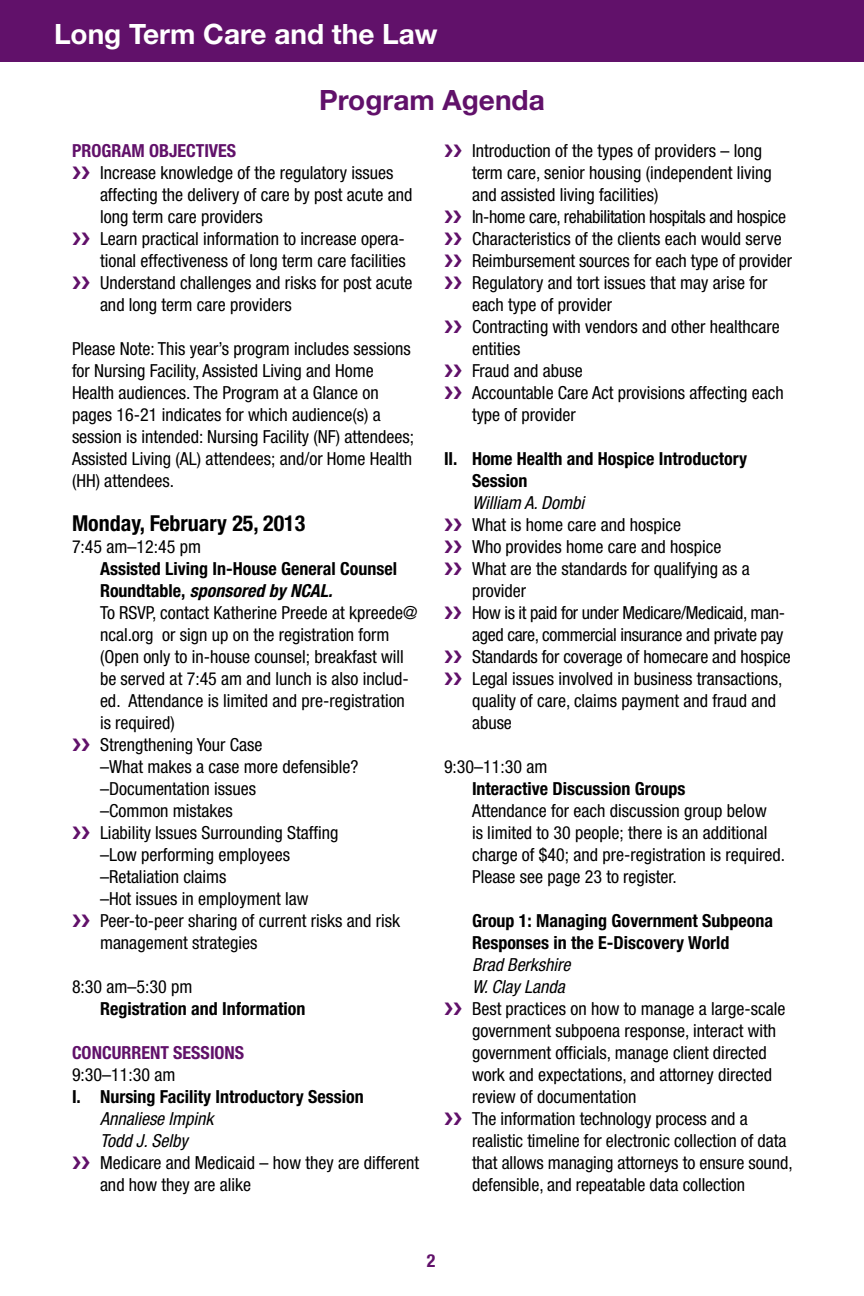
<style>
.page{position:relative;width:864px;height:1296px;background:#fff}
.page>*{position:absolute;margin:0;border:0;box-sizing:border-box;transform-origin:0 0}
.t1{font:700 28px "Helvetica Neue LT Std";color:#fff}
.t2{font:700 28px "Helvetica Neue LT Std";color:#61116a}
.t3{font:700 condensed 22px "Helvetica Neue LT Std";color:#000}
.t4{font:condensed 18px/22px "Helvetica Neue LT Std";color:#000}
.t5{font:700 condensed 18px/22px "Helvetica Neue LT Std";color:#000}
.t6{font:condensed 18px "Helvetica Neue LT Std";letter-spacing:-.02em;color:#000}
.t7{font:italic condensed 18px "Helvetica Neue LT Std";color:#000}
.t8{font:700 condensed 18px "Helvetica Neue LT Std";color:#61116a}
.t9{font:italic 700 condensed 18px "Helvetica Neue LT Std";color:#000}
.s1{color:#61116a}
.s2{font-style:normal}
</style>
<div class="page">
<div style="left:0;top:0;width:864px;height:62px;background:#61116a"></div>
<h1 class="t1" style="left:54px;top:16px;width:385px">Long Term Care and the Law</h1>
<h1 class="t2" style="left:319px;top:83px;width:227px">Program Agenda</h1>
<p class="t8" style="left:72px;top:140px;width:21px">Program</p>
<p class="t8" style="left:149px;top:140px;width:89px">Objectives</p>
<p class="t4" style="left:72px;top:161px;width:323px"><span class="s1">❯❯</span> Increase knowledge of the regulatory issues</p>
<p class="t4" style="left:100px;top:183px;width:314px">affecting the delivery of care by post acute and</p>
<p class="t4" style="left:100px;top:205px;width:164px">long term care providers</p>
<p class="t4" style="left:72px;top:227px;width:334px"><span class="s1">❯❯</span> Learn practical information to increase opera-</p>
<p class="t4" style="left:100px;top:249px;width:307px">tional effectiveness of long term care facilities</p>
<p class="t4" style="left:72px;top:271px;width:342px"><span class="s1">❯❯</span> Understand challenges and risks for post acute</p>
<p class="t4" style="left:100px;top:293px;width:193px">and long term care providers</p>
<p class="t4" style="left:72px;top:337px;width:344px">Please Note: This year’s program includes sessions for Nursing Facility, Assisted Living and Home Health audiences. The Program at a Glance on pages 16-21 indicates for which audience(s) a session is intended: Nursing Facility (NF) attendees; Assisted Living (AL) attendees; and/or Home Health (HH) attendees.</p>
<p class="t3" style="left:72px;top:510px;width:235px">Monday, February 25, 2013</p>
<p class="t4" style="left:72px;top:535px;width:131px">7:45 am–12:45 pm</p>
<p class="t5" style="left:100px;top:557px;width:299px">Assisted Living In-House General Counsel</p>
<p class="t9" style="left:100px;top:580px;width:234px"><span class="s2">Roundtable,</span> sponsored by NCAL.</p>
<p class="t4" style="left:100px;top:601px;width:319px">To RSVP, contact Katherine Preede at kpreede@</p>
<p class="t4" style="left:100px;top:623px;width:291px">ncal.org or sign up on the registration form</p>
<p class="t4" style="left:100px;top:645px;width:305px">(Open only to in-house counsel; breakfast will</p>
<p class="t4" style="left:100px;top:667px;width:310px">be served at 7:45 am and lunch is also includ-</p>
<p class="t4" style="left:100px;top:689px;width:306px">ed. Attendance is limited and pre-registration</p>
<p class="t4" style="left:100px;top:711px;width:76px">is required)</p>
<p class="t4" style="left:72px;top:733px;width:192px"><span class="s1">❯❯</span> Strengthening Your Case</p>
<p class="t4" style="left:100px;top:755px;width:260px">–What makes a case more defensible?</p>
<p class="t4" style="left:100px;top:777px;width:158px">–Documentation issues</p>
<p class="t4" style="left:100px;top:799px;width:134px">–Common mistakes</p>
<p class="t4" style="left:72px;top:821px;width:268px"><span class="s1">❯❯</span> Liability Issues Surrounding Staffing</p>
<p class="t4" style="left:100px;top:843px;width:192px">–Low performing employees</p>
<p class="t4" style="left:100px;top:865px;width:128px">–Retaliation claims</p>
<p class="t4" style="left:100px;top:887px;width:210px">–Hot issues in employment law</p>
<p class="t4" style="left:72px;top:909px;width:330px"><span class="s1">❯❯</span> Peer-to-peer sharing of current risks and risk</p>
<p class="t4" style="left:100px;top:931px;width:159px">management strategies</p>
<p class="t4" style="left:72px;top:975px;width:122px">8:30 am–5:30 pm</p>
<p class="t5" style="left:100px;top:997px;width:207px">Registration and Information</p>
<p class="t8" style="left:72px;top:1041px;width:173px">CONCURRENT SESSIONS</p>
<p class="t4" style="left:72px;top:1063px;width:105px">9:30–11:30 am</p>
<p class="t5" style="left:72px;top:1085px;width:293px">I. Nursing Facility Introductory Session</p>
<p class="t7" style="left:100px;top:1108px;width:115px">Annaliese Impink</p>
<p class="t7" style="left:100px;top:1130px;width:89px">Todd J. Selby</p>
<p class="t4" style="left:72px;top:1151px;width:349px"><span class="s1">❯❯</span> Medicare and Medicaid – how they are different</p>
<p class="t4" style="left:100px;top:1173px;width:153px">and how they are alike</p>
<p class="t4" style="left:444px;top:139px;width:320px"><span class="s1">❯❯</span> Introduction of the types of providers – long</p>
<p class="t4" style="left:472px;top:161px;width:301px">term care, senior housing (independent living</p>
<p class="t4" style="left:472px;top:183px;width:188px">and assisted living facilities)</p>
<p class="t6" style="left:444px;top:206px;width:344px"><span class="s1">❯❯</span> In-home care, rehabilitation hospitals and hospice</p>
<p class="t4" style="left:444px;top:227px;width:339px"><span class="s1">❯❯</span> Characteristics of the clients each would serve</p>
<p class="t4" style="left:444px;top:249px;width:350px"><span class="s1">❯❯</span> Reimbursement sources for each type of provider</p>
<p class="t4" style="left:444px;top:271px;width:325px"><span class="s1">❯❯</span> Regulatory and tort issues that may arise for</p>
<p class="t4" style="left:472px;top:293px;width:142px">each type of provider</p>
<p class="t4" style="left:444px;top:315px;width:337px"><span class="s1">❯❯</span> Contracting with vendors and other healthcare</p>
<p class="t4" style="left:472px;top:337px;width:50px">entities</p>
<p class="t4" style="left:444px;top:359px;width:140px"><span class="s1">❯❯</span> Fraud and abuse</p>
<p class="t4" style="left:444px;top:381px;width:341px"><span class="s1">❯❯</span> Accountable Care Act provisions affecting each</p>
<p class="t4" style="left:472px;top:403px;width:105px">type of provider</p>
<p class="t5" style="left:472px;top:447px;width:277px;text-indent:-28px">II . Home Health and Hospice Introductory<br>Session</p>
<p class="t7" style="left:472px;top:492px;width:114px">William A. Dombi</p>
<p class="t4" style="left:444px;top:513px;width:239px"><span class="s1">❯❯</span> What is home care and hospice</p>
<p class="t4" style="left:444px;top:535px;width:279px"><span class="s1">❯❯</span> Who provides home care and hospice</p>
<p class="t4" style="left:444px;top:557px;width:307px"><span class="s1">❯❯</span> What are the standards for qualifying as a</p>
<p class="t4" style="left:472px;top:579px;width:56px">provider</p>
<p class="t6" style="left:444px;top:602px;width:343px"><span class="s1">❯❯</span> How is it paid for under Medicare/Medicaid, man-</p>
<p class="t6" style="left:472px;top:624px;width:313px">aged care, commercial insurance and private pay</p>
<p class="t4" style="left:444px;top:645px;width:348px"><span class="s1">❯❯</span> Standards for coverage of homecare and hospice</p>
<p class="t4" style="left:444px;top:667px;width:340px"><span class="s1">❯❯</span> Legal issues involved in business transactions,</p>
<p class="t4" style="left:472px;top:689px;width:306px">quality of care, claims payment and fraud and</p>
<p class="t4" style="left:472px;top:711px;width:41px">abuse</p>
<p class="t4" style="left:444px;top:755px;width:105px">9:30–11:30 am</p>
<p class="t5" style="left:444px;top:777px;width:243px">I nteractive Discussion Groups</p>
<p class="t4" style="left:472px;top:799px;width:315px">Attendance for each discussion group below<br>is limited to 30 people; there is an additional charge of $40; and pre-registration is required.<br>Please see page 23 to register.</p>
<p class="t5" style="left:472px;top:909px;width:303px">Group 1: Managing Government Subpeona<br>Responses in the E-Discovery World</p>
<p class="t7" style="left:472px;top:954px;width:100px">Brad Berkshire</p>
<p class="t7" style="left:472px;top:976px;width:94px">W. Clay Landa</p>
<p class="t4" style="left:444px;top:997px;width:343px"><span class="s1">❯❯</span> Best practices on how to manage a large-scale</p>
<p class="t4" style="left:472px;top:1019px;width:306px">government subpoena response, interact with</p>
<p class="t4" style="left:472px;top:1041px;width:296px">government officials, manage client directed</p>
<p class="t4" style="left:472px;top:1063px;width:302px">work and expectations, and attorney directed</p>
<p class="t4" style="left:472px;top:1085px;width:166px">review of documentation</p>
<p class="t4" style="left:444px;top:1107px;width:305px"><span class="s1">❯❯</span> The information technology process and a</p>
<p class="t4" style="left:472px;top:1129px;width:316px">realistic timeline for electronic collection of data</p>
<p class="t4" style="left:472px;top:1151px;width:322px">that allows managing attorneys to ensure sound,</p>
<p class="t4" style="left:472px;top:1173px;width:275px">defensible, and repeatable data collection</p>
<p class="t8" style="left:427px;top:1250px;width:10px">2</p>
</div>
